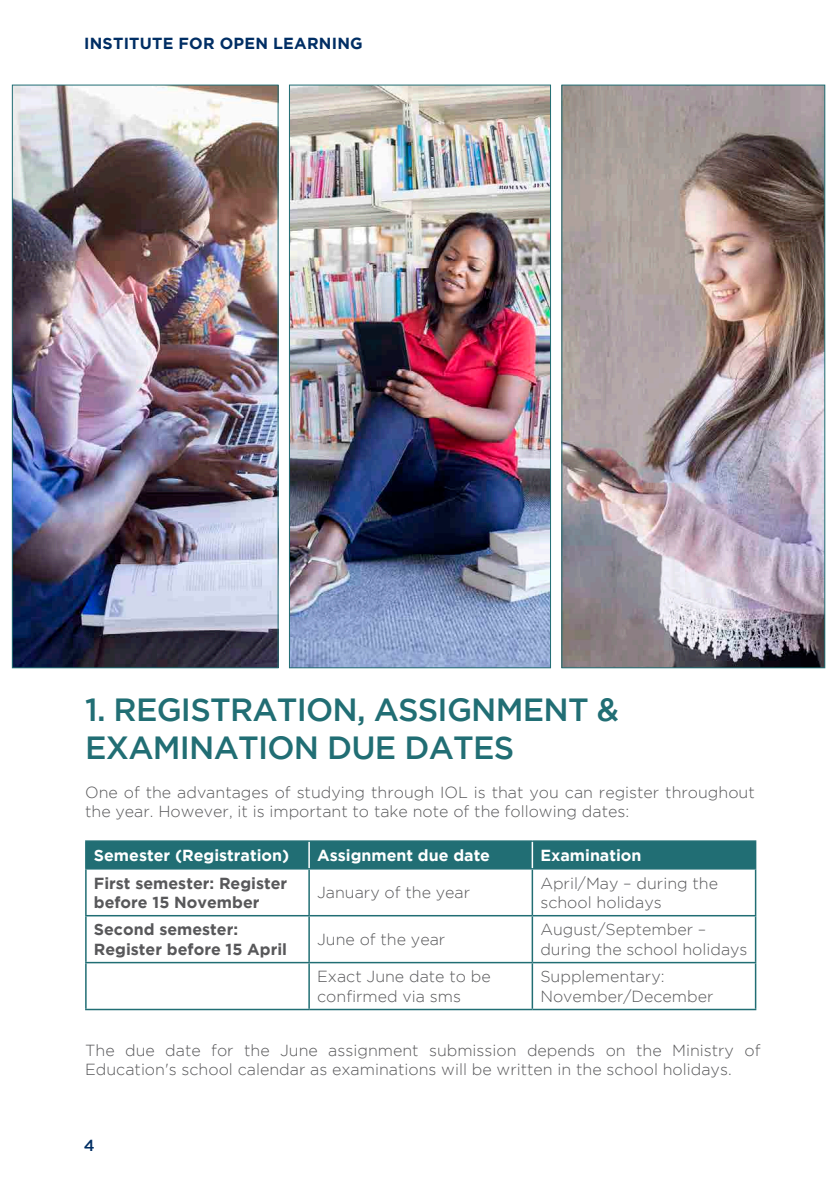
<style>
.page{position:relative;width:840px;height:1191px;background:#fff}
.page>*{position:absolute;margin:0;border:0;box-sizing:border-box;transform-origin:0 0}
.t1{font:500 32px/38.4px "Gotham";letter-spacing:-.025em;color:#216e74}
.t2{font:300 16px/19.2px "Gotham";color:#58585a}
.t3{font:700 16px/19.2px "Gotham";color:#58585a}
.t4{font:700 16px "Gotham";color:#fff}
.t5{font:700 16px "Gotham";letter-spacing:.015em;color:#002e64}
.t6{font:500 16px "Gotham";color:#002e64}
</style>
<div class="page">
<div style="left:87px;top:842px;width:667px;height:26px;background:#216e74"></div>
<hr style="left:85px;top:840px;width:224px;height:2px;background:#216e74">
<hr style="left:85px;top:842px;width:2px;height:26px;background:#216e74">
<hr style="left:309px;top:840px;width:223px;height:2px;background:#216e74">
<hr style="left:532px;top:840px;width:224px;height:2px;background:#216e74">
<hr style="left:754px;top:842px;width:2px;height:26px;background:#216e74">
<hr style="left:85px;top:868px;width:224px;height:1px;background:#216e74">
<hr style="left:85px;top:869px;width:2px;height:46px;background:#216e74">
<hr style="left:309px;top:868px;width:223px;height:1px;background:#216e74">
<hr style="left:308px;top:869px;width:2px;height:46px;background:#216e74">
<hr style="left:532px;top:868px;width:224px;height:1px;background:#216e74">
<hr style="left:531px;top:869px;width:2px;height:46px;background:#216e74">
<hr style="left:754px;top:869px;width:2px;height:46px;background:#216e74">
<hr style="left:85px;top:915px;width:224px;height:1px;background:#216e74">
<hr style="left:85px;top:916px;width:2px;height:46px;background:#216e74">
<hr style="left:309px;top:915px;width:223px;height:1px;background:#216e74">
<hr style="left:308px;top:916px;width:2px;height:46px;background:#216e74">
<hr style="left:532px;top:915px;width:224px;height:1px;background:#216e74">
<hr style="left:531px;top:916px;width:2px;height:46px;background:#216e74">
<hr style="left:754px;top:916px;width:2px;height:46px;background:#216e74">
<hr style="left:85px;top:962px;width:224px;height:1px;background:#216e74">
<hr style="left:85px;top:963px;width:2px;height:45px;background:#216e74">
<hr style="left:309px;top:962px;width:223px;height:1px;background:#216e74">
<hr style="left:308px;top:963px;width:2px;height:45px;background:#216e74">
<hr style="left:532px;top:962px;width:224px;height:1px;background:#216e74">
<hr style="left:531px;top:963px;width:2px;height:45px;background:#216e74">
<hr style="left:754px;top:963px;width:2px;height:45px;background:#216e74">
<hr style="left:85px;top:1008px;width:224px;height:2px;background:#216e74">
<hr style="left:309px;top:1008px;width:223px;height:2px;background:#216e74">
<hr style="left:532px;top:1008px;width:224px;height:2px;background:#216e74">
<hr style="left:308px;top:842px;width:2px;height:26px;background:#fff">
<hr style="left:531px;top:842px;width:2px;height:26px;background:#fff">
<img style="left:563px;top:87px;width:259px;height:579px">
<div style="left:561px;top:85px;width:263px;height:583px;border:1px solid #216e74"></div>
<img style="left:291px;top:87px;width:257px;height:579px">
<div style="left:289px;top:85px;width:261px;height:583px;border:1px solid #216e74"></div>
<img style="left:14px;top:87px;width:262px;height:579px">
<div style="left:12px;top:85px;width:266px;height:583px;border:1px solid #216e74"></div>
<p class="t5" style="left:84px;top:34px;width:280px">INSTITUTE FOR OPEN LEARNING</p>
<p class="t1" style="left:85px;top:689px;width:535px">1. REGISTRATION, ASSIGNMENT &amp;<br>EXAMINATION DUE DATES</p>
<p class="t2" style="left:85px;top:782px;width:670px">One of the advantages of studying through IOL is that you can register throughout the year. However, it is important to take note of the following dates:</p>
<p class="t4" style="left:94px;top:846px;width:197px">Semester (Registration)</p>
<p class="t4" style="left:317px;top:846px;width:174px">Assignment due date</p>
<p class="t4" style="left:540px;top:846px;width:103px">Examination</p>
<p class="t3" style="left:94px;top:873px;width:195px">First semester: Register before 15 November</p>
<p class="t2" style="left:317px;top:882px;width:154px">January of the year</p>
<p class="t2" style="left:540px;top:873px;width:179px">April/May – during the school holidays</p>
<p class="t3" style="left:94px;top:919px;width:195px">Second semester:<br>Register before 15 April</p>
<p class="t2" style="left:317px;top:929px;width:130px">June of the year</p>
<p class="t2" style="left:540px;top:920px;width:208px">August/September – during the school holidays</p>
<p class="t2" style="left:317px;top:966px;width:175px">Exact June date to be confirmed via sms</p>
<p class="t2" style="left:540px;top:966px;width:126px">Supplementary:</p>
<p class="t2" style="left:540px;top:986px;width:174px">November/December</p>
<p class="t2" style="left:85px;top:1040px;width:676px">The due date for the June assignment submission depends on the Ministry of<br>Education's school calendar as examinations will be written in the school holidays.</p>
<p class="t6" style="left:84px;top:1136px;width:12px">4</p>
</div>
